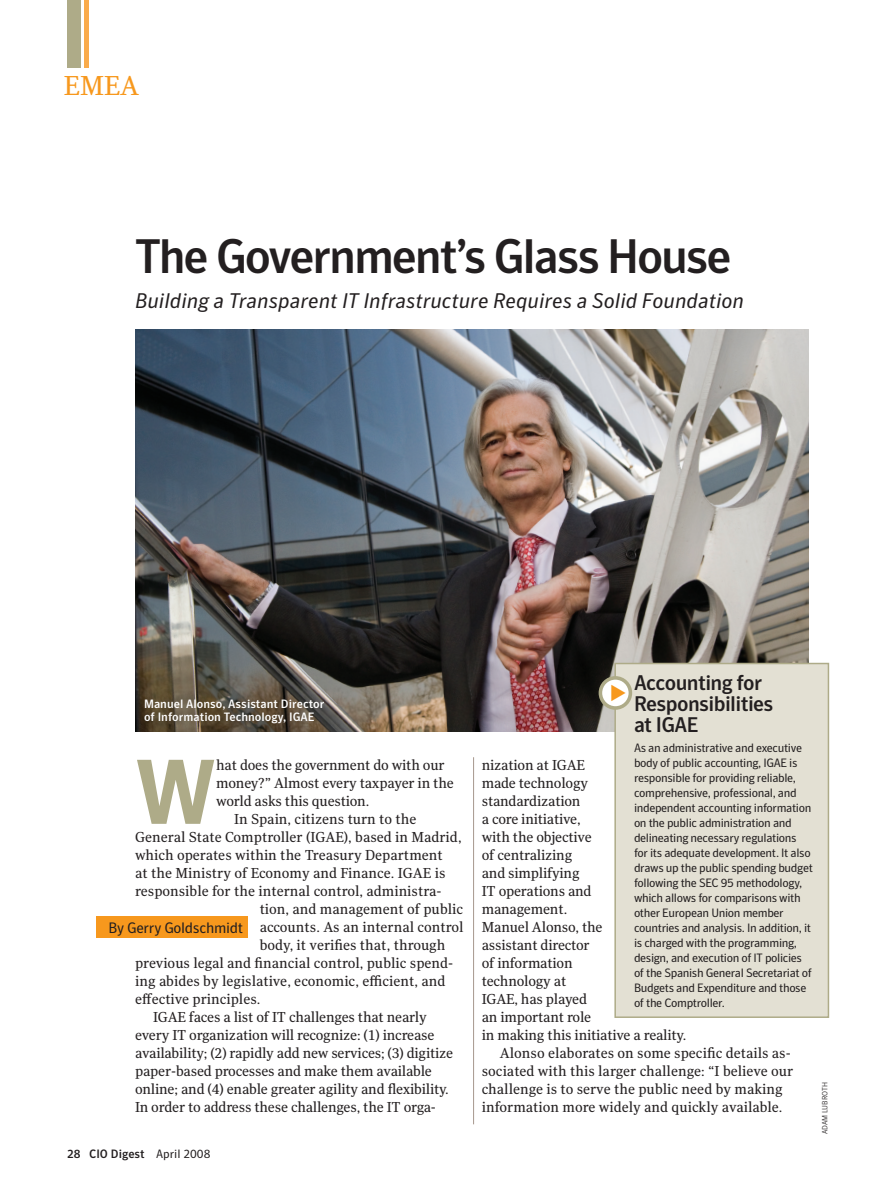
<style>
.page{position:relative;width:878px;height:1202px;background:#fff}
.page>*{position:absolute;margin:0;border:0;box-sizing:border-box;transform-origin:0 0}
.t1{font:700 91.05px "Symantec Sans";color:#aeab88}
.Headline_32{font:500 48px "Symantec Sans";letter-spacing:-.045em;color:#231f20}
.t2{font:27px "Symantec Serif";color:#f7981d}
.Deck{font:italic 21px "Symantec Sans";color:#231f20}
.Product_Box_Header{font:500 21px/21px "Symantec Sans";letter-spacing:-.03em;color:#231f20}
.t3{font:15px "Symantec Sans";letter-spacing:-.02em;color:#231f20}
.Body{font:14.25px/18px "Symantec Serif";letter-spacing:-.015em;color:#231f20}
.Product_Box_Body{font:12px/15px "Symantec Sans";letter-spacing:-.03em;color:#231f20}
.Photo_Caption{font:500 12px/13.5px "Symantec Sans";color:#fff}
.t4{font:500 12px "Symantec Sans";color:#231f20}
.t5{font:300 7.5px "Symantec Sans";color:#231f20}
.s1{font-weight:400}
</style>
<div class="page">
<div style="left:96px;top:916px;width:152px;height:21px;background:#f7981d"></div>
<div style="left:67px;top:0;width:14px;height:68px;background:#aeab88"></div>
<hr style="left:85px;top:0;width:4px;height:68px;background:#faab4a">
<img style="left:135px;top:329px;width:673px;height:402px">
<hr style="left:473px;top:757px;width:1px;height:367px;background:#a6978d">
<div style="left:615px;top:663px;width:213px;height:354px;background:#e3e0d3"></div>
<div style="left:614px;top:662px;width:215px;height:356px;border:2px solid #aeab88"></div>
<svg style="left:600px;top:678px;width:30px;height:30px"></svg>
<div style="left:598px;top:676px;width:34px;height:33px;border:4px solid #aeab88;border-radius:50%"></div>
<svg style="left:611px;top:685px;width:14px;height:16px"></svg>
<p class="t2" style="left:64px;top:71px;width:77px">EMEA</p>
<p class="Headline_32" style="left:135px;top:230px;width:598px">The Government’s Glass House</p>
<p class="Deck" style="left:135px;top:290px;width:610px">Building a Transparent IT Infrastructure Requires a Solid Foundation</p>
<p class="Photo_Caption" style="left:144px;top:696px;width:182px">Manuel Alonso, Assistant Director of Information Technology, IGAE</p>
<p class="t1" style="left:135px;top:742px;width:83px">W</p>
<p class="Body" style="left:216px;top:756px;width:239px">hat does the government do with our money?” Almost every taxpayer in the world asks this question.</p>
<p class="Body" style="left:234px;top:810px;width:184px">In Spain, citizens turn to the</p>
<p class="Body" style="left:135px;top:828px;width:328px">General State Comptroller (IGAE), based in Madrid,</p>
<p class="Body" style="left:135px;top:846px;width:309px">which operates within the Treasury Department</p>
<p class="Body" style="left:135px;top:864px;width:312px">at the Ministry of Economy and Finance. IGAE is</p>
<p class="Body" style="left:135px;top:882px;width:308px">responsible for the internal control, administra-</p>
<p class="Body" style="left:260px;top:900px;width:205px">tion, and management of public</p>
<p class="Body" style="left:260px;top:918px;width:205px">accounts. As an internal control</p>
<p class="Body" style="left:260px;top:936px;width:187px">body, it verifies that, through</p>
<p class="Body" style="left:135px;top:954px;width:320px">previous legal and financial control, public spend-</p>
<p class="Body" style="left:135px;top:972px;width:312px">ing abides by legislative, economic, efficient, and</p>
<p class="Body" style="left:135px;top:990px;width:127px">effective principles.</p>
<p class="Body" style="left:135px;top:1008px;width:319px;text-indent:18px">IGAE faces a list of IT challenges that nearly every IT organization will recognize: (1) increase availability; (2) rapidly add new services; (3) digitize paper-based processes and make them available online; and (4) enable greater agility and flexibility.<br>In order to address these challenges, the IT orga-</p>
<p class="t3" style="left:108px;top:919px;width:136px">By Gerry Goldschmidt</p>
<p class="t4" style="left:67px;top:1147px;width:145px">28 CIO Digest <span class="s1">April 2008</span></p>
<p class="Product_Box_Header" style="left:634px;top:672px;width:141px">Accounting for<br>Responsibilities at IGAE</p>
<p class="Product_Box_Body" style="left:634px;top:740px;width:180px">As an administrative and executive body of public accounting, IGAE is responsible for providing reliable, comprehensive, professional, and independent accounting information on the public administration and delineating necessary regulations for its adequate development. It also draws up the public spending budget following the SEC 95 methodology, which allows for comparisons with other European Union member countries and analysis. In addition, it is charged with the programming, design, and execution of IT policies of the Spanish General Secretariat of Budgets and Expenditure and those of the Comptroller.</p>
<p class="Body" style="left:482px;top:756px;width:206px">nization at IGAE<br>made technology standardization<br>a core initiative,<br>with the objective<br>of centralizing<br>and simplifying<br>IT operations and<br>management.<br>Manuel Alonso, the<br>assistant director<br>of information<br>technology at<br>IGAE, has played<br>an important role<br>in making this initiative a reality.</p>
<p class="Body" style="left:482px;top:1044px;width:313px;text-indent:18px">Alonso elaborates on some specific details as&shy;sociated with this larger challenge: “I believe our challenge is to serve the public need by making information more widely and quickly available.</p>
<p class="t5" style="left:820px;top:1134px;width:54px;rotate:-90deg">ADAM Lubroth</p>
</div>
